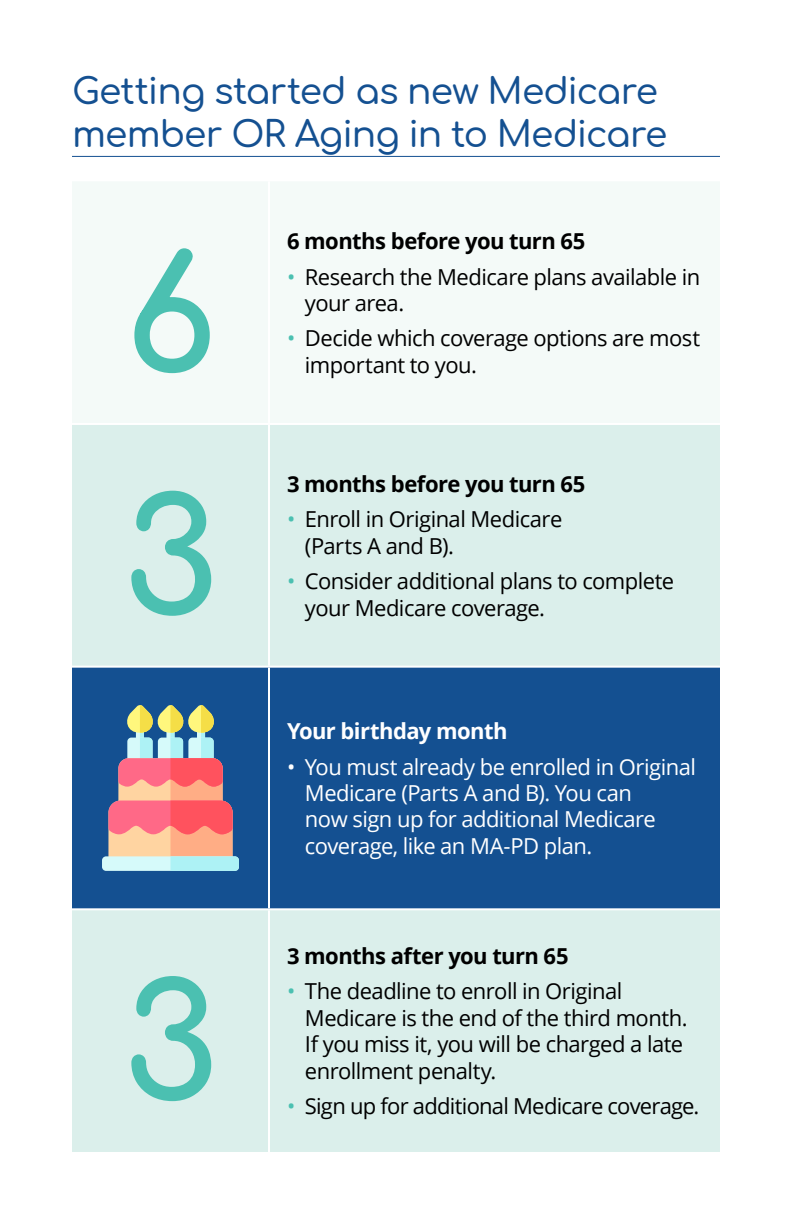
<style>
.page{position:relative;width:792px;height:1224px;background:#fff}
.page>*{position:absolute;margin:0;border:0;box-sizing:border-box;transform-origin:0 0}
.t1{font:160px "Comfortaa";color:#4bc0b1}
.t2{font:500 36px/43.2px "Comfortaa";letter-spacing:-.025em;color:#145091}
.t3{font:22px/26.4px "Open Sans";letter-spacing:-.025em;color:#000}
.t4{font:22px/26.4px "Open Sans";letter-spacing:-.025em;color:#fff}
.t5{font:700 22px "Open Sans";letter-spacing:-.025em;color:#000}
.t6{font:700 22px "Open Sans";letter-spacing:-.025em;color:#fff}
.s1{color:#4bc0b1}
</style>
<div class="page">
<hr style="left:72px;top:156px;width:648px;height:1px;background:#145091">
<div style="left:72px;top:182px;width:648px;height:241px;background:#f4faf8"></div>
<div style="left:72px;top:425px;width:648px;height:727px;background:#dbefeb"></div>
<div style="left:72px;top:668px;width:648px;height:240px;background:#145091"></div>
<hr style="left:268px;top:181px;width:2px;height:242px;background:#fff">
<hr style="left:268px;top:425px;width:2px;height:241px;background:#fff">
<hr style="left:72px;top:666px;width:197px;height:2px;background:#fff">
<hr style="left:269px;top:666px;width:451px;height:2px;background:#fff">
<hr style="left:268px;top:668px;width:2px;height:240px;background:#fff">
<hr style="left:72px;top:908px;width:197px;height:2px;background:#fff">
<hr style="left:269px;top:908px;width:451px;height:2px;background:#fff">
<hr style="left:268px;top:910px;width:2px;height:242px;background:#fff">
<div style="left:102px;top:856px;width:137px;height:15px;background:#d6fafa;border-radius:4px"></div>
<svg style="left:108px;top:705px;width:131px;height:166px;background:#bb9396"></svg>
<h2 class="t2" style="left:72px;top:65px;width:597px">Getting started as new Medicare member OR Aging in to Medicare</h2>
<h1 class="t1" style="left:124px;top:171px;width:94px">6</h1>
<h1 class="t1" style="left:123px;top:414px;width:97px">3</h1>
<h1 class="t1" style="left:123px;top:899px;width:97px">3</h1>
<p class="t5" style="left:287px;top:226px;width:300px">6 months before you turn 65</p>
<p class="t3" style="left:305px;top:263px;width:397px;text-indent:-18px"><span class="s1">•</span> Research the Medicare plans available in your area.</p>
<p class="t3" style="left:305px;top:325px;width:397px;text-indent:-18px"><span class="s1">•</span> Decide which coverage options are most important to you.</p>
<p class="t5" style="left:287px;top:468px;width:300px">3 months before you turn 65</p>
<p class="t3" style="left:305px;top:506px;width:259px;text-indent:-18px"><span class="s1">•</span> Enroll in Original Medicare (Parts A and B).</p>
<p class="t3" style="left:305px;top:567px;width:371px;text-indent:-18px"><span class="s1">•</span> Consider additional plans to complete your Medicare coverage.</p>
<p class="t6" style="left:287px;top:716px;width:222px">Your birthday month</p>
<p class="t4" style="left:305px;top:753px;width:392px;text-indent:-18px">• You must already be enrolled in Original Medicare (Parts A and B). You can<br>now sign up for additional Medicare coverage, like an MA-PD plan.</p>
<p class="t5" style="left:287px;top:941px;width:283px">3 months after you turn 65</p>
<p class="t3" style="left:305px;top:978px;width:384px;text-indent:-18px"><span class="s1">•</span> The deadline to enroll in Original Medicare is the end of the third month.<br>If you miss it, you will be charged a late enrollment penalty.</p>
<p class="t3" style="left:287px;top:1092px;width:414px"><span class="s1">•</span> Sign up for additional Medicare coverage.</p>
</div>
